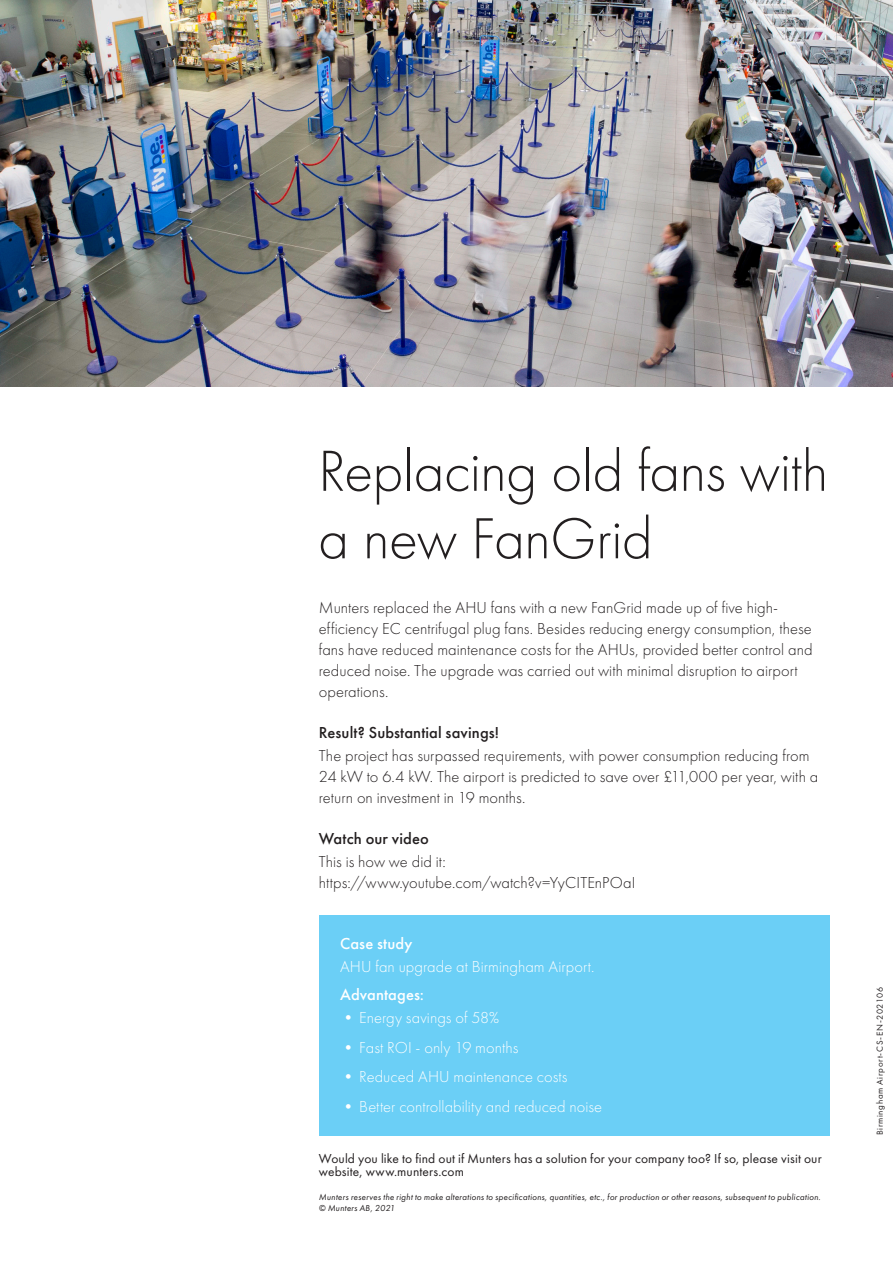
<style>
.page{position:relative;width:893px;height:1263px;background:#fff}
.page>*{position:absolute;margin:0;border:0;box-sizing:border-box;transform-origin:0 0}
.t1{font:60px/67.5px "Futura PT Light";letter-spacing:-.01em;color:#231f20}
.t2{font:16.5px/21px "Futura PT Light";letter-spacing:.005em;color:#231f20}
.t3{font:16.5px "Futura PT Light";color:#fff}
.t4{font:16.5px "Futura PT Medium";letter-spacing:.005em;color:#231f20}
.t5{font:16.5px "Futura PT Medium";letter-spacing:.005em;color:#fff}
.t6{font:13.5px/12.6px "Futura PT";letter-spacing:.01em;color:#231f20}
.t7{font:italic 9px/10.5px "Futura PT Book";letter-spacing:.025em;color:#231f20}
.t8{font:9px "Futura PT";letter-spacing:.075em;color:#231f20}
</style>
<div class="page">
<img style="left:0;top:0;width:893px;height:387px">
<div style="left:319px;top:915px;width:510px;height:220px;background:#6bcff6"></div>
<h1 class="t1" style="left:318px;top:437px;width:512px">Replacing old fans with a new FanGrid</h1>
<p class="t2" style="left:319px;top:597px;width:495px">Munters replaced the AHU fans with a new FanGrid made up of five high&shy;efficiency EC centrifugal plug fans. Besides reducing energy consumption, these fans have reduced maintenance costs for the AHUs, provided better control and reduced noise. The upgrade was carried out with minimal disruption to airport operations.</p>
<p class="t4" style="left:319px;top:722px;width:182px">Result? Substantial savings!</p>
<p class="t2" style="left:319px;top:745px;width:501px">The project has surpassed requirements, with power consumption reducing from<br>24 kW to 6.4 kW. The airport is predicted to save over £11,000 per year, with a return on investment in 19 months.</p>
<p class="t4" style="left:319px;top:828px;width:111px">Watch our video</p>
<p class="t2" style="left:319px;top:851px;width:318px">This is how we did it: https://www.youtube.com/watch?v=YyCITEnPOaI</p>
<p class="t5" style="left:340px;top:933px;width:74px">Case study</p>
<p class="t3" style="left:340px;top:957px;width:256px">AHU fan upgrade at Birmingham Airport.</p>
<p class="t5" style="left:340px;top:984px;width:85px">Advantages:</p>
<p class="t3" style="left:340px;top:1008px;width:160px">• Energy savings of 58%</p>
<p class="t3" style="left:340px;top:1038px;width:180px">• Fast ROI - only 19 months</p>
<p class="t3" style="left:340px;top:1067px;width:229px">• Reduced AHU maintenance costs</p>
<p class="t3" style="left:340px;top:1097px;width:264px">• Better controllability and reduced noise</p>
<p class="t6" style="left:319px;top:1152px;width:504px">Would you like to find out if Munters has a solution for your company too? If so, please visit our website, www.munters.com</p>
<p class="t7" style="left:319px;top:1192px;width:503px">Munters reserves the right to make alterations to specifications, quantities, etc., for production or other reasons, subsequent to publication. © Munters AB, 2021</p>
<p class="t8" style="left:874px;top:1135px;width:150px;rotate:-90deg">Birmingham Airport-CS-EN-202106</p>
</div>
